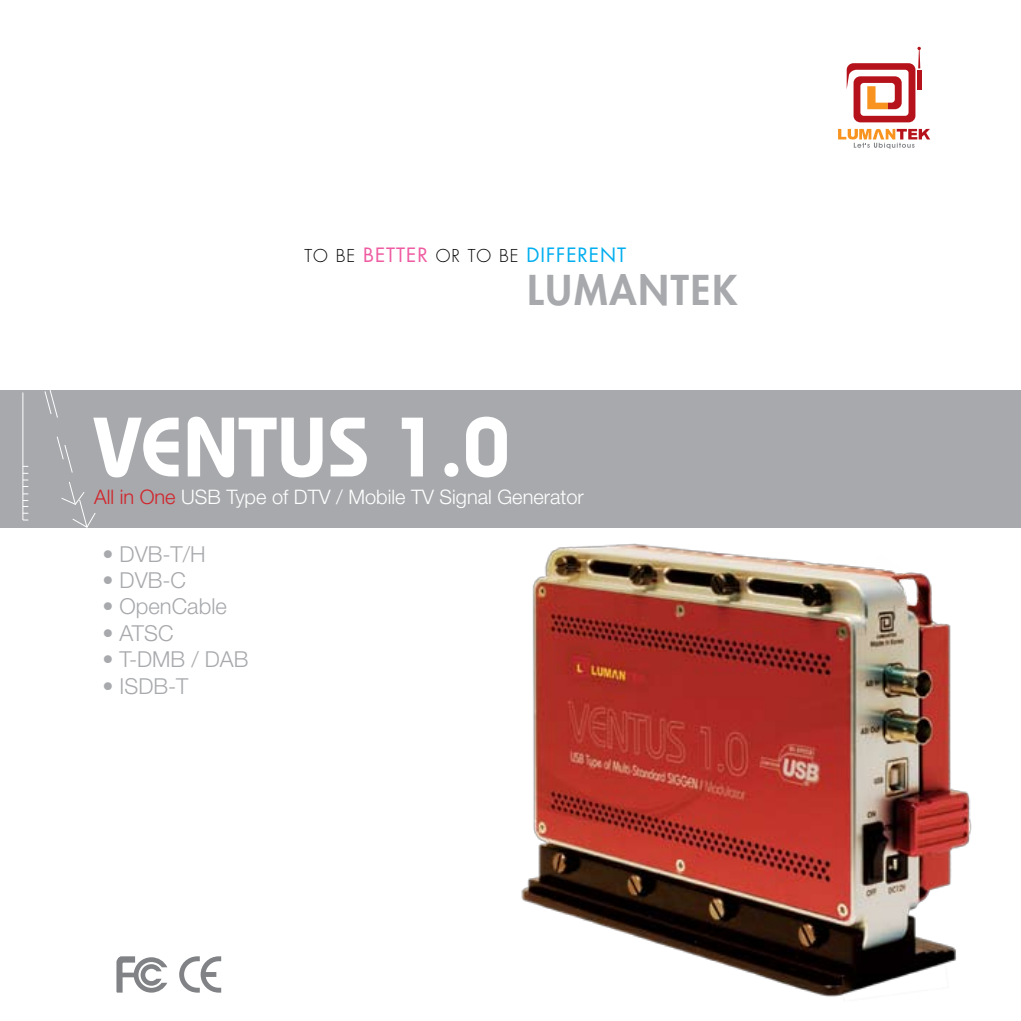
<style>
.page{position:relative;width:1021px;height:1021px;background:#fff}
.page>*{position:absolute;margin:0;border:0;box-sizing:border-box;transform-origin:0 0}
.t1{font:600 84px "Bauhaus LT";color:#fff}
.t2{font:800 40px "Futura Std";letter-spacing:.05em;color:#a7a9ac}
.t3{font:300 22px "Helvetica Neue LT Std";color:#a7a9ac}
.t4{font:300 20px "Helvetica Neue LT Std";color:#fff}
.t5{font:17.2px "Futura Std Light SC900";letter-spacing:.055em;color:#000}
.s1{font-family:"Futura Std";font-size:19.2px;color:#ef5ba1}
.s2{font-family:"Futura Std";font-size:19.2px;color:#00aeef}
.s3{color:#d2232a}
</style>
<div class="page">
<div style="left:0;top:390px;width:1020px;height:137px;background:#a7a9ac"></div>
<div style="left:916px;top:70px;width:5px;height:19px;background:#b5121b"></div>
<svg style="left:846px;top:47px;width:74px;height:75px"></svg>
<svg style="left:838px;top:129px;width:92px;height:20px"></svg>
<svg style="left:44px;top:390px;width:52px;height:138px"></svg>
<hr style="left:23px;top:392px;width:1px;height:128px;background:#fff">
<svg style="left:23px;top:500px;width:5px;height:7px"></svg>
<svg style="left:23px;top:473px;width:5px;height:7px"></svg>
<svg style="left:23px;top:513px;width:5px;height:7px"></svg>
<svg style="left:179px;top:956px;width:42px;height:36px"></svg>
<svg style="left:116px;top:956px;width:51px;height:36px"></svg>
<img style="left:521px;top:543px;width:451px;height:454px">
<p class="t5" style="left:304px;top:245px;width:323px">TO BE <span class="s1">BETTER</span> OR TO BE <span class="s2">DIFFERENT</span></p>
<h2 class="t2" style="left:527px;top:265px;width:211px">LUMANTEK</h2>
<h1 class="t1" style="left:94px;top:396px;width:417px">VENTUS 1.0</h1>
<p class="t4" style="left:94px;top:484px;width:491px"><span class="s3">All in One</span> USB Type of DTV / Mobile TV Signal Generator</p>
<p class="t3" style="left:102px;top:540px;width:105px">• DVB-T/H</p>
<p class="t3" style="left:102px;top:567px;width:85px">• DVB-C</p>
<p class="t3" style="left:102px;top:593px;width:126px">• OpenCable</p>
<p class="t3" style="left:102px;top:619px;width:73px">• ATSC</p>
<p class="t3" style="left:102px;top:646px;width:147px">• T-DMB / DAB</p>
<p class="t3" style="left:102px;top:672px;width:87px">• ISDB-T</p>
</div>
